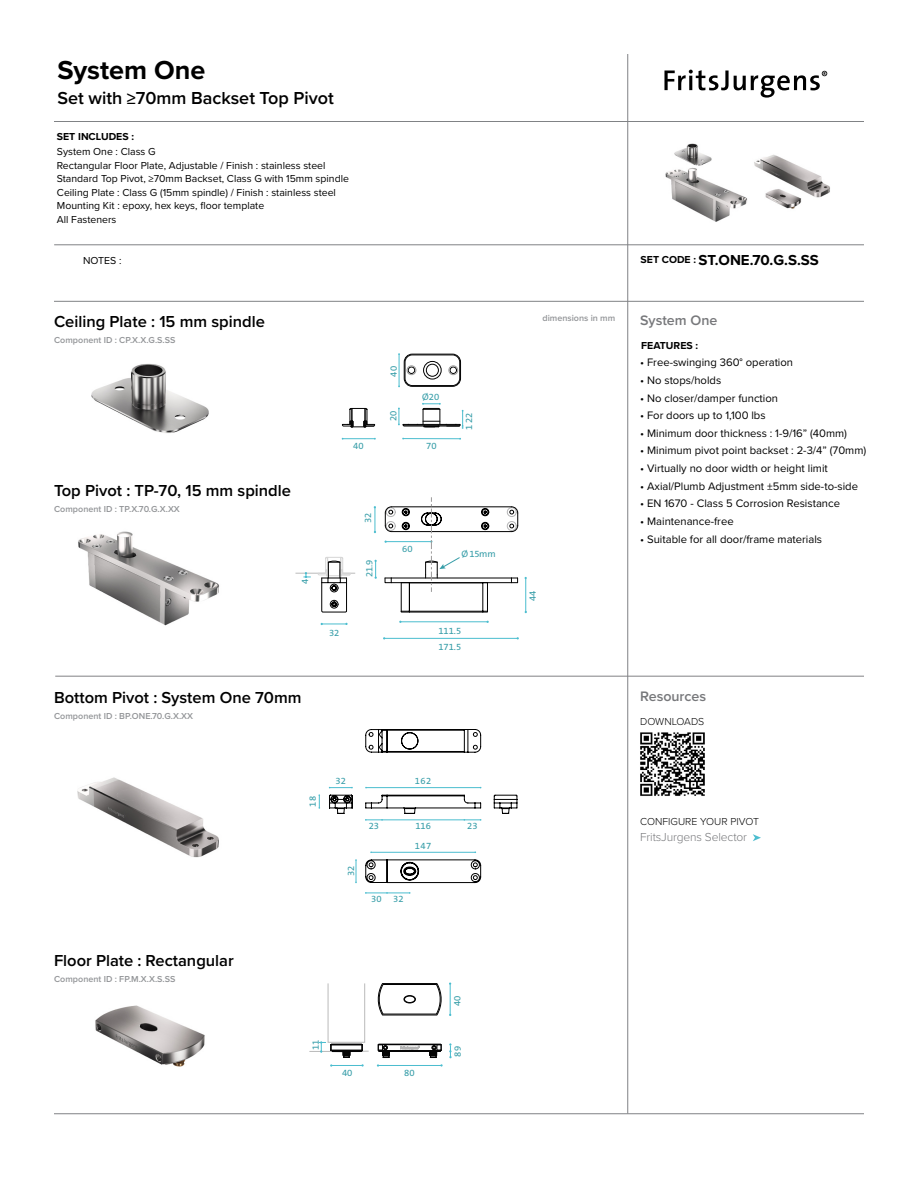
<style>
.page{position:relative;width:918px;height:1188px;background:#fff}
.page>*{position:absolute;margin:0;border:0;box-sizing:border-box;transform-origin:0 0}
.System_Secondary_Title{font:700 27px "Proxima Nova";color:#000}
.System_Secondary_Title-2{font:600 18px "Proxima Nova";color:#000}
.t1{font:600 16.5px "Proxima Nova";color:#000}
.Project_Prefix{font:700 15px "Proxima Nova";color:#000}
.t2{font:600 14.25px "Proxima Nova";color:#77787b}
.t3{font:300 12px "Proxima Nova";letter-spacing:-.01em;color:#77787b}
.t4{font:11.25px "Proxima Nova";color:#000}
.Project_Prefix-2{font:10.5px "Proxima Nova";color:#000}
.t5{font:300 10.5px "Proxima Nova";color:#000}
.t6{font:700 10.5px "Proxima Nova";color:#000}
.t7{font:9.45px/16.5px "The Sans C5";color:#369da8}
.t8{font:600 9px "Proxima Nova";color:#939598}
.s1{font-size:10.5px}
</style>
<div class="page">
<svg style="left:664px;top:70px;width:163px;height:28px"></svg>
<hr style="left:627px;top:54px;width:1px;height:68px;background:#808285">
<hr style="left:54px;top:121px;width:810px;height:1px;background:#808285">
<hr style="left:54px;top:1113px;width:810px;height:1px;background:#808285">
<hr style="left:54px;top:245px;width:810px;height:1px;background:#808285">
<hr style="left:628px;top:301px;width:236px;height:1px;background:#808285">
<hr style="left:54px;top:301px;width:574px;height:1px;background:#808285">
<img style="left:91px;top:364px;width:118px;height:69px">
<div style="left:426px;top:364px;width:13px;height:12px;border:1px solid #010101;border-radius:50%"></div>
<div style="left:408px;top:367px;width:7px;height:7px;border:1px solid #010101;border-radius:50%"></div>
<div style="left:407px;top:366px;width:9px;height:9px;border:1px solid #9b9b9b;border-radius:50%"></div>
<div style="left:404px;top:354px;width:57px;height:33px;border:1px solid #010101;border-radius:8px"></div>
<div style="left:405px;top:355px;width:55px;height:31px;border:1px solid #050505;border-radius:7px"></div>
<div style="left:450px;top:367px;width:7px;height:7px;border:1px solid #010101;border-radius:50%"></div>
<div style="left:449px;top:366px;width:9px;height:9px;border:1px solid #9b9b9b;border-radius:50%"></div>
<div style="left:423px;top:361px;width:18px;height:18px;border:1px solid #010101;border-radius:50%"></div>
<svg style="left:342px;top:408px;width:33px;height:20px"></svg>
<hr style="left:399px;top:354px;width:1px;height:32px;background:#4bbdcf">
<hr style="left:343px;top:438px;width:32px;height:1px;background:#4bbdcf">
<hr style="left:403px;top:438px;width:57px;height:1px;background:#4bbdcf">
<svg style="left:398px;top:403px;width:66px;height:26px"></svg>
<img style="left:78px;top:531px;width:141px;height:95px">
<hr style="left:295px;top:573px;width:31px;height:1px;background:#bababa">
<svg style="left:303px;top:572px;width:8px;height:6px"></svg>
<svg style="left:318px;top:557px;width:37px;height:56px"></svg>
<hr style="left:525px;top:579px;width:1px;height:33px;background:#4bbdcf">
<svg style="left:374px;top:506px;width:2px;height:27px"></svg>
<svg style="left:374px;top:560px;width:3px;height:19px"></svg>
<svg style="left:384px;top:497px;width:134px;height:116px"></svg>
<hr style="left:400px;top:622px;width:88px;height:1px;background:#4bbdcf">
<hr style="left:384px;top:638px;width:134px;height:1px;background:#4bbdcf">
<svg style="left:321px;top:623px;width:27px;height:2px"></svg>
<img style="left:77px;top:777px;width:142px;height:81px">
<hr style="left:366px;top:787px;width:115px;height:1px;background:#4bbdcf">
<hr style="left:371px;top:852px;width:104px;height:1px;background:#4bbdcf">
<svg style="left:318px;top:794px;width:2px;height:15px"></svg>
<svg style="left:355px;top:859px;width:2px;height:24px"></svg>
<svg style="left:329px;top:787px;width:24px;height:1px"></svg>
<svg style="left:365px;top:795px;width:116px;height:26px"></svg>
<svg style="left:329px;top:795px;width:24px;height:19px"></svg>
<svg style="left:494px;top:795px;width:23px;height:19px"></svg>
<svg style="left:365px;top:729px;width:116px;height:23px"></svg>
<svg style="left:365px;top:860px;width:116px;height:23px"></svg>
<svg style="left:365px;top:892px;width:46px;height:2px"></svg>
<img style="left:95px;top:1005px;width:110px;height:62px">
<div style="left:328px;top:983px;width:37px;height:60px;background:#fff;border:1px solid #bababa"></div>
<hr style="left:450px;top:984px;width:1px;height:31px;background:#4bbdcf">
<hr style="left:331px;top:1065px;width:31px;height:1px;background:#4bbdcf">
<svg style="left:449px;top:1043px;width:3px;height:15px"></svg>
<hr style="left:378px;top:1065px;width:63px;height:1px;background:#4bbdcf">
<svg style="left:377px;top:983px;width:65px;height:32px"></svg>
<div style="left:404px;top:996px;width:11px;height:7px;border:1px solid #010101;border-radius:50%"></div>
<svg style="left:378px;top:1044px;width:64px;height:14px"></svg>
<svg style="left:309px;top:1041px;width:60px;height:17px"></svg>
<hr style="left:627px;top:297px;width:1px;height:817px;background:#808285">
<hr style="left:55px;top:676px;width:809px;height:1px;background:#818285">
<hr style="left:627px;top:122px;width:1px;height:175px;background:#808285">
<img style="left:665px;top:143px;width:165px;height:79px">
<img style="left:640px;top:732px;width:65px;height:64px">
<svg style="left:753px;top:834px;width:8px;height:7px"></svg>
<p class="System_Secondary_Title" style="left:57px;top:50px;width:149px">System One</p>
<p class="System_Secondary_Title-2" style="left:57px;top:84px;width:278px">Set with ≥70mm Backset Top Pivot</p>
<p class="t6" style="left:57px;top:129px;width:79px">SET INCLUDES :</p>
<p class="Project_Prefix-2" style="left:57px;top:144px;width:100px">System One : Class G</p>
<p class="Project_Prefix-2" style="left:57px;top:158px;width:270px">Rectangular Floor Plate, Adjustable / Finish : stainless steel</p>
<p class="Project_Prefix-2" style="left:57px;top:171px;width:294px">Standard Top Pivot, ≥70mm Backset, Class G with 15mm spindle</p>
<p class="Project_Prefix-2" style="left:57px;top:185px;width:281px">Ceiling Plate : Class G (15mm spindle) / Finish : stainless steel</p>
<p class="Project_Prefix-2" style="left:57px;top:198px;width:209px">Mounting Kit : epoxy, hex keys, floor template</p>
<p class="Project_Prefix-2" style="left:57px;top:212px;width:61px">All Fasteners</p>
<p class="Project_Prefix-2" style="left:83px;top:252px;width:40px">NOTES :</p>
<p class="t1" style="left:54px;top:309px;width:212px">Ceiling Plate : 15 mm spindle</p>
<p class="t8" style="left:54px;top:333px;width:123px">Component ID : CP.X.X.G.S.SS</p>
<p class="t1" style="left:54px;top:478px;width:239px">Top Pivot : TP-70, 15 mm spindle</p>
<p class="t8" style="left:54px;top:502px;width:127px">Component ID : TP.X.70.G.X.XX</p>
<p class="t7" style="left:297px;top:584px;width:7px;rotate:-90deg">4</p>
<p class="t1" style="left:54px;top:685px;width:249px">Bottom Pivot : System One 70mm</p>
<p class="t8" style="left:54px;top:709px;width:140px">Component ID : BP.ONE.70.G.X.XX</p>
<p class="t7" style="left:353px;top:437px;width:12px">40</p>
<p class="t7" style="left:385px;top:377px;width:12px;rotate:-90deg">40</p>
<p class="t7" style="left:385px;top:421px;width:12px;rotate:-90deg">20</p>
<p class="t7" style="left:422px;top:388px;width:19px">Ø20</p>
<p class="t7" style="left:426px;top:437px;width:12px">70</p>
<p class="t7" style="left:461px;top:430px;width:18px;rotate:-90deg">122</p>
<p class="t7" style="left:329px;top:624px;width:12px">32</p>
<p class="t7" style="left:360px;top:523px;width:12px;rotate:-90deg">32</p>
<p class="t7" style="left:361px;top:577px;width:19px;rotate:-90deg">21.9</p>
<p class="t7" style="left:402px;top:541px;width:12px">60</p>
<p class="t7" style="left:462px;top:546px;width:36px">Ø 15mm</p>
<p class="t7" style="left:438px;top:623px;width:24px">111.5<br>171.5</p>
<p class="t1" style="left:54px;top:948px;width:181px">Floor Plate : Rectangular</p>
<p class="t8" style="left:54px;top:972px;width:123px">Component ID : FP.M.X.X.S.SS</p>
<p class="t7" style="left:304px;top:807px;width:12px;rotate:-90deg">18</p>
<p class="t7" style="left:336px;top:773px;width:12px">32</p>
<p class="t7" style="left:415px;top:773px;width:18px">162</p>
<p class="t7" style="left:343px;top:876px;width:12px;rotate:-90deg">32</p>
<p class="t7" style="left:369px;top:818px;width:12px">23</p>
<p class="t7" style="left:415px;top:818px;width:17px">116</p>
<p class="t7" style="left:467px;top:818px;width:12px">23</p>
<p class="t7" style="left:415px;top:838px;width:18px">147</p>
<p class="t7" style="left:371px;top:891px;width:34px">30 32</p>
<p class="t7" style="left:307px;top:1050px;width:12px;rotate:-90deg">11</p>
<p class="t7" style="left:342px;top:1065px;width:12px">40</p>
<p class="t7" style="left:404px;top:1065px;width:12px">80</p>
<p class="t7" style="left:449px;top:1006px;width:12px;rotate:-90deg">40</p>
<p class="t7" style="left:450px;top:1057px;width:13px;rotate:-90deg">89</p>
<p class="t8" style="left:542px;top:311px;width:74px">dimensions in mm</p>
<p class="t7" style="left:524px;top:601px;width:12px;rotate:-90deg">44</p>
<p class="Project_Prefix" style="left:641px;top:249px;width:180px"><span class="s1">SET CODE :</span> ST.ONE.70.G.S.SS</p>
<p class="t2" style="left:640px;top:309px;width:79px">System One</p>
<p class="t4" style="left:640px;top:354px;width:154px">• Free-swinging 360° operation</p>
<p class="t4" style="left:640px;top:372px;width:83px">• No stops/holds</p>
<p class="t4" style="left:640px;top:389px;width:139px">• No closer/damper function</p>
<p class="t4" style="left:640px;top:407px;width:127px">• For doors up to 1,100 lbs</p>
<p class="t6" style="left:641px;top:337px;width:58px">FEATURES :</p>
<p class="t4" style="left:640px;top:425px;width:208px">• Minimum door thickness : 1-9/16” (40mm)</p>
<p class="t4" style="left:640px;top:442px;width:228px">• Minimum pivot point backset : 2-3/4” (70mm)</p>
<p class="t4" style="left:640px;top:460px;width:189px">• Virtually no door width or height limit</p>
<p class="t4" style="left:640px;top:478px;width:219px">• Axial/Plumb Adjustment ±5mm side-to-side</p>
<p class="t4" style="left:640px;top:495px;width:201px">• EN 1670 - Class 5 Corrosion Resistance</p>
<p class="t4" style="left:640px;top:513px;width:95px">• Maintenance-free</p>
<p class="t4" style="left:640px;top:531px;width:183px">• Suitable for all door/frame materials</p>
<p class="t2" style="left:640px;top:686px;width:68px">Resources</p>
<p class="t5" style="left:640px;top:714px;width:66px">DOWNLOADS</p>
<p class="t5" style="left:640px;top:814px;width:120px">CONFIGURE YOUR PIVOT</p>
<p class="t3" style="left:640px;top:828px;width:108px">FritsJurgens Selector</p>
</div>
